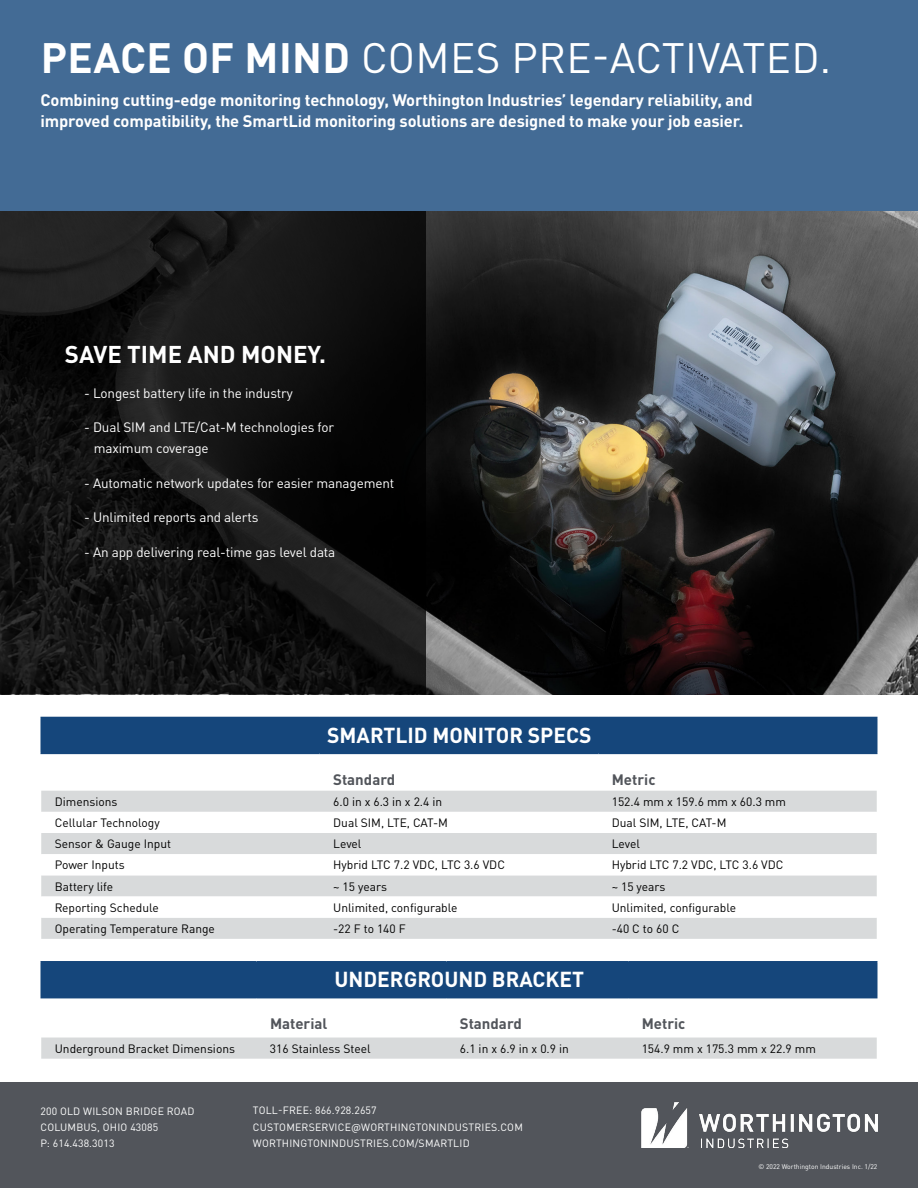
<style>
.page{position:relative;width:918px;height:1188px;background:#fff}
.page>*{position:absolute;margin:0;border:0;box-sizing:border-box;transform-origin:0 0}
.t1{font:42px "DINOT";letter-spacing:.01em;color:#fff}
.t2{font:700 24px "DINOT";color:#fff}
.t3{font:700 21.45px "DINOT";color:#fff}
.t4{font:700 16.5px/21px "DINOT";letter-spacing:-.01em;color:#fff}
.t5{font:700 15px "DINOT";color:#52555b}
.t6{font:13.5px/21px "DINOT";letter-spacing:-.01em;color:#fff}
.t7{font:12px "DINOT";color:#000}
.t8{font:10.5px/16.5px "DINOT";letter-spacing:.02em;color:#fff}
.t9{font:6.75px "DINOT";color:#fff}
.s1{font-weight:700}
</style>
<div class="page">
<div style="left:41px;top:717px;width:836px;height:36px;background:#15467b"></div>
<div style="left:41px;top:791px;width:836px;height:148px;background:#d8dadb"></div>
<svg style="left:41px;top:812px;width:836px;height:106px"></svg>
<hr style="left:40px;top:718px;width:2px;height:35px;background:#15467b">
<hr style="left:40px;top:717px;width:280px;height:1px;background:#15467b">
<hr style="left:598px;top:717px;width:280px;height:1px;background:#15467b">
<hr style="left:876px;top:718px;width:2px;height:35px;background:#15467b">
<hr style="left:40px;top:753px;width:280px;height:1px;background:#15467b">
<hr style="left:320px;top:753px;width:278px;height:1px;background:#15467b">
<hr style="left:598px;top:753px;width:280px;height:1px;background:#15467b">
<div style="left:0;top:0;width:918px;height:212px;background:#436b95"></div>
<div style="left:0;top:1082px;width:918px;height:106px;background:#52555b"></div>
<img style="left:641px;top:1102px;width:237px;height:46px">
<img style="left:426px;top:212px;width:492px;height:482px">
<svg style="left:0;top:212px;width:426px;height:482px;background:#121212"></svg>
<div style="left:41px;top:962px;width:836px;height:36px;background:#15467b"></div>
<div style="left:41px;top:1038px;width:836px;height:21px;background:#d8dadb"></div>
<hr style="left:40px;top:963px;width:2px;height:34px;background:#15467b">
<hr style="left:40px;top:961px;width:216px;height:2px;background:#15467b">
<hr style="left:256px;top:961px;width:190px;height:2px;background:#15467b">
<hr style="left:446px;top:961px;width:182px;height:2px;background:#15467b">
<hr style="left:628px;top:961px;width:249px;height:2px;background:#15467b">
<hr style="left:40px;top:997px;width:216px;height:1px;background:#15467b">
<hr style="left:876px;top:963px;width:2px;height:34px;background:#15467b">
<h1 class="t1" style="left:41px;top:31px;width:792px"><span class="s1">PEACE OF MIND</span> COMES PRE-ACTIVATED.</h1>
<h3 class="t4" style="left:40px;top:89px;width:714px">Combining cutting-edge monitoring technology, Worthington Industries’ legendary reliability, and improved compatibility, the SmartLid monitoring solutions are designed to make your job easier.</h3>
<h2 class="t2" style="left:65px;top:339px;width:263px">SAVE TIME AND MONEY.</h2>
<p class="t6" style="left:84px;top:382px;width:210px">- Longest battery life in the industry</p>
<p class="t6" style="left:94px;top:417px;width:242px;text-indent:-10px">- Dual SIM and LTE/Cat-M technologies for maximum coverage</p>
<p class="t6" style="left:84px;top:472px;width:312px">- Automatic network updates for easier management</p>
<p class="t6" style="left:84px;top:507px;width:176px">- Unlimited reports and alerts</p>
<p class="t6" style="left:84px;top:541px;width:253px">- An app delivering real-time gas level data</p>
<h3 class="t3" style="left:327px;top:721px;width:266px">SMARTLID MONITOR SPECS</h3>
<p class="t5" style="left:333px;top:769px;width:63px">Standard</p>
<p class="t5" style="left:612px;top:769px;width:45px">Metric</p>
<p class="t7" style="left:55px;top:794px;width:64px">Dimensions</p>
<p class="t7" style="left:333px;top:794px;width:110px">6.0 in x 6.3 in x 2.4 in</p>
<p class="t7" style="left:612px;top:794px;width:176px">152.4 mm x 159.6 mm x 60.3 mm</p>
<p class="t7" style="left:55px;top:815px;width:107px">Cellular Technology</p>
<p class="t7" style="left:333px;top:815px;width:116px">Dual SIM, LTE, CAT-M</p>
<p class="t7" style="left:612px;top:815px;width:116px">Dual SIM, LTE, CAT-M</p>
<p class="t7" style="left:55px;top:836px;width:118px">Sensor &amp; Gauge Input</p>
<p class="t7" style="left:333px;top:836px;width:30px">Level</p>
<p class="t7" style="left:612px;top:836px;width:30px">Level</p>
<p class="t7" style="left:55px;top:858px;width:71px">Power Inputs</p>
<p class="t7" style="left:333px;top:858px;width:173px">Hybrid LTC 7.2 VDC, LTC 3.6 VDC</p>
<p class="t7" style="left:612px;top:858px;width:173px">Hybrid LTC 7.2 VDC, LTC 3.6 VDC</p>
<p class="t7" style="left:55px;top:879px;width:60px">Battery life</p>
<p class="t7" style="left:333px;top:879px;width:55px">~ 15 years</p>
<p class="t7" style="left:612px;top:879px;width:55px">~ 15 years</p>
<p class="t7" style="left:55px;top:900px;width:106px">Reporting Schedule</p>
<p class="t7" style="left:333px;top:900px;width:126px">Unlimited, configurable</p>
<p class="t7" style="left:612px;top:900px;width:126px">Unlimited, configurable</p>
<p class="t7" style="left:55px;top:921px;width:162px">Operating Temperature Range</p>
<p class="t7" style="left:333px;top:921px;width:74px">-22 F to 140 F</p>
<p class="t7" style="left:612px;top:921px;width:69px">-40 C to 60 C</p>
<h3 class="t3" style="left:334px;top:965px;width:251px">UNDERGROUND BRACKET</h3>
<p class="t5" style="left:270px;top:1014px;width:59px">Material</p>
<p class="t5" style="left:460px;top:1014px;width:63px">Standard</p>
<p class="t5" style="left:642px;top:1014px;width:45px">Metric</p>
<p class="t7" style="left:55px;top:1041px;width:182px">Underground Bracket Dimensions</p>
<p class="t7" style="left:270px;top:1041px;width:102px">316 Stainless Steel</p>
<p class="t7" style="left:460px;top:1041px;width:110px">6.1 in x 6.9 in x 0.9 in</p>
<p class="t7" style="left:642px;top:1041px;width:176px">154.9 mm x 175.3 mm x 22.9 mm</p>
<p class="t8" style="left:40px;top:1102px;width:156px">200 OLD WILSON BRIDGE ROAD<br>COLUMBUS, OHIO 43085<br>P: 614.438.3013</p>
<p class="t8" style="left:253px;top:1102px;width:271px">TOLL-FREE: 866.928.2657<br>CUSTOMERSERVICE@WORTHINGTONINDUSTRIES.COM<br>WORTHINGTONINDUSTRIES.COM/SMARTLID</p>
<p class="t9" style="left:758px;top:1162px;width:121px">© 2022 Worthington Industries Inc. 1/22</p>
</div>
